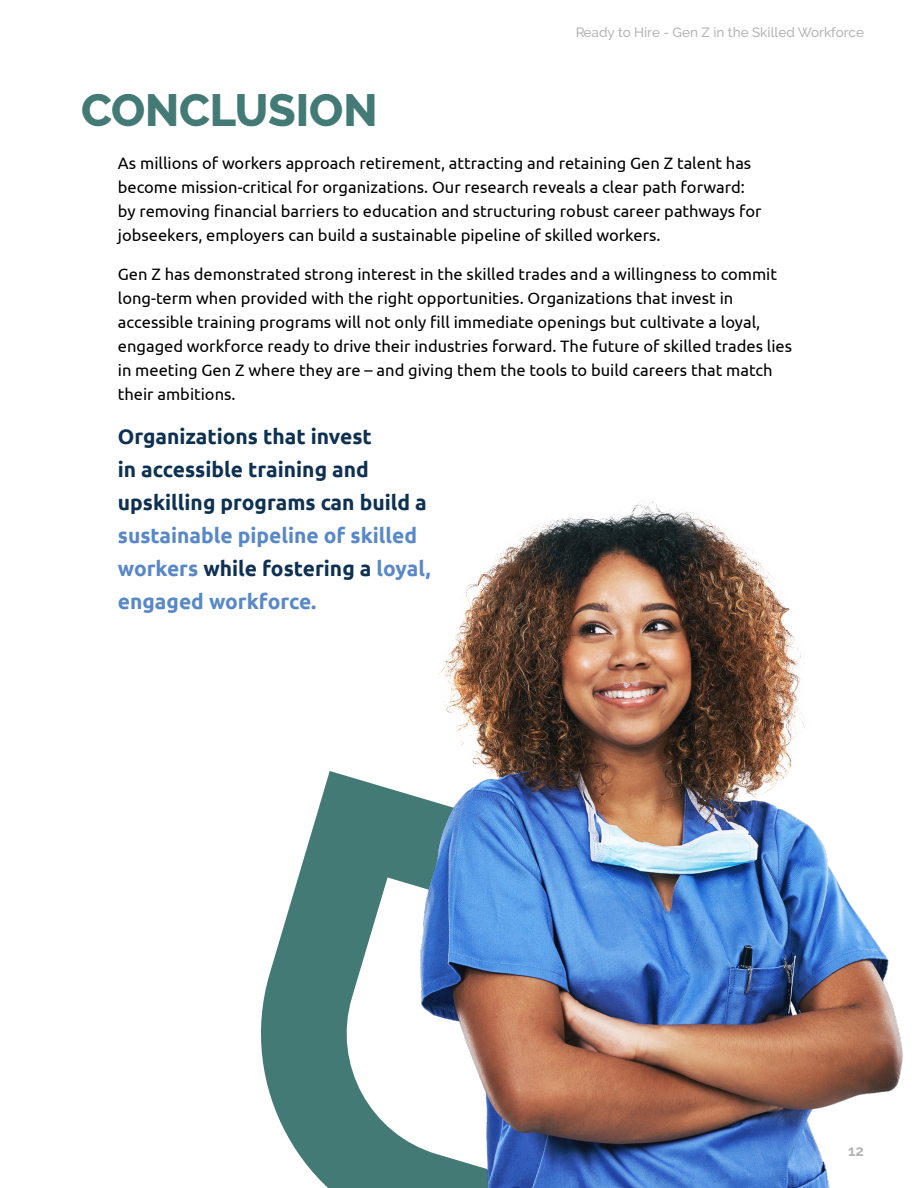
<style>
.page{position:relative;width:918px;height:1188px;background:#fff}
.page>*{position:absolute;margin:0;border:0;box-sizing:border-box;transform-origin:0 0}
.t1{font:800 45px "Raleway";color:#437a75}
.t2{font:700 21px/33px "Ubuntu";color:#0e3151}
.t3{font:700 21px/33px "Ubuntu";color:#5988c7}
.t4{font:16.5px/24px "Ubuntu";color:#000}
.t5{font:700 15px "Raleway";color:#6a6b6c}
.t6{font:500 13.5px "Raleway";color:#6a6b6c}
.s1{color:#0e3151}
</style>
<div class="page">
<svg style="left:261px;top:771px;width:160px;height:417px;fill:#437a75"></svg>
<img style="left:421px;top:501px;width:482px;height:687px">
<p class="t6" style="left:575px;top:25px;width:290px">Ready to Hire - Gen Z in the Skilled Workforce</p>
<h1 class="t1" style="left:81px;top:85px;width:298px">CONCLUSION</h1>
<p class="t4" style="left:118px;top:150px;width:645px">As millions of workers approach retirement, attracting and retaining Gen Z talent has become mission-critical for organizations. Our research reveals a clear path forward: by removing financial barriers to education and structuring robust career pathways for jobseekers, employers can build a sustainable pipeline of skilled workers.</p>
<p class="t4" style="left:118px;top:261px;width:676px">Gen Z has demonstrated strong interest in the skilled trades and a willingness to commit long-term when provided with the right opportunities. Organizations that invest in accessible training programs will not only fill immediate openings but cultivate a loyal, engaged workforce ready to drive their industries forward. The future of skilled trades lies in meeting Gen Z where they are – and giving them the tools to build careers that match their ambitions.</p>
<p class="t2" style="left:118px;top:420px;width:310px">Organizations that invest<br>in accessible training and upskilling programs can build a</p>
<p class="t3" style="left:118px;top:518px;width:314px">sustainable pipeline of skilled workers <span class="s1">while fostering a</span> loyal, engaged workforce.</p>
<p class="t5" style="left:848px;top:1142px;width:17px">12</p>
</div>
